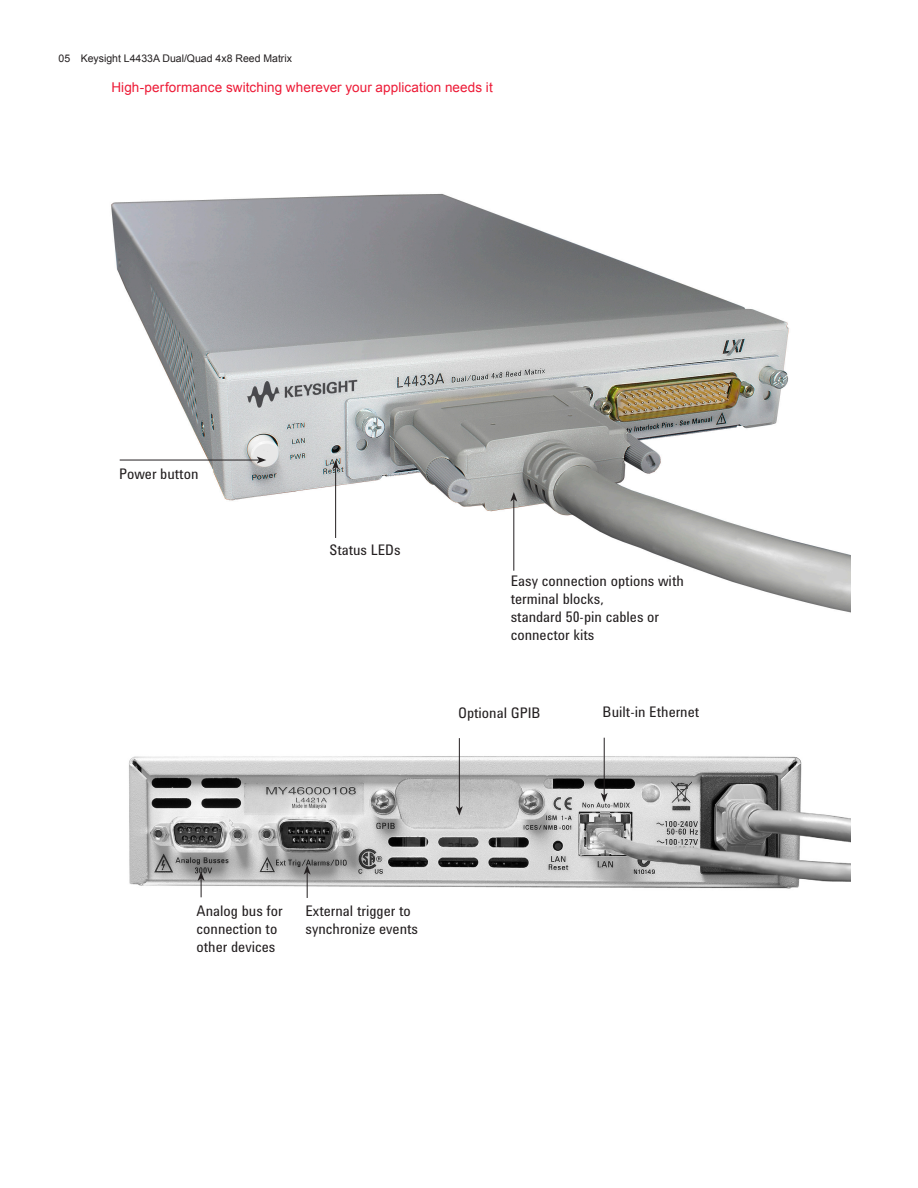
<style>
.page{position:relative;width:918px;height:1188px;background:#fff}
.page>*{position:absolute;margin:0;border:0;box-sizing:border-box;transform-origin:0 0}
.t1{font:15px/18px "Agilent Condensed CFF";color:#231f20}
.t2{font:13.5px "Arial";letter-spacing:.005em;color:#ed1a36}
.t3{font:10.5px "Arial";color:#231f20}
</style>
<div class="page">
<img style="left:111px;top:193px;width:739px;height:420px">
<img style="left:129px;top:737px;width:721px;height:161px">
<hr style="left:335px;top:467px;width:1px;height:71px;background:#231f20">
<svg style="left:332px;top:460px;width:7px;height:10px"></svg>
<svg style="left:304px;top:865px;width:7px;height:33px"></svg>
<svg style="left:198px;top:871px;width:7px;height:26px"></svg>
<hr style="left:459px;top:738px;width:1px;height:71px;background:#231f20">
<svg style="left:456px;top:806px;width:7px;height:10px"></svg>
<hr style="left:604px;top:738px;width:1px;height:57px;background:#231f20">
<svg style="left:601px;top:793px;width:7px;height:9px"></svg>
<hr style="left:513px;top:499px;width:1px;height:72px;background:#231f20">
<svg style="left:510px;top:492px;width:7px;height:10px"></svg>
<hr style="left:120px;top:460px;width:139px;height:1px;background:#231f20">
<svg style="left:257px;top:457px;width:9px;height:6px"></svg>
<p class="t3" style="left:59px;top:51px;width:235px">05 Keysight L4433A Dual/Quad 4x8 Reed Matrix</p>
<p class="t2" style="left:111px;top:79px;width:383px">High-performance switching wherever your application needs it</p>
<p class="t1" style="left:119px;top:464px;width:81px">Power button</p>
<p class="t1" style="left:329px;top:540px;width:73px">Status LEDs</p>
<p class="t1" style="left:511px;top:571px;width:175px">Easy connection options with terminal blocks,<br>standard 50-pin cables or connector kits</p>
<p class="t1" style="left:458px;top:703px;width:84px">Optional GPIB</p>
<p class="t1" style="left:603px;top:702px;width:98px">Built-in Ethernet</p>
<p class="t1" style="left:197px;top:901px;width:88px">Analog bus for connection to other devices</p>
<p class="t1" style="left:306px;top:901px;width:114px">External trigger to synchronize events</p>
</div>
